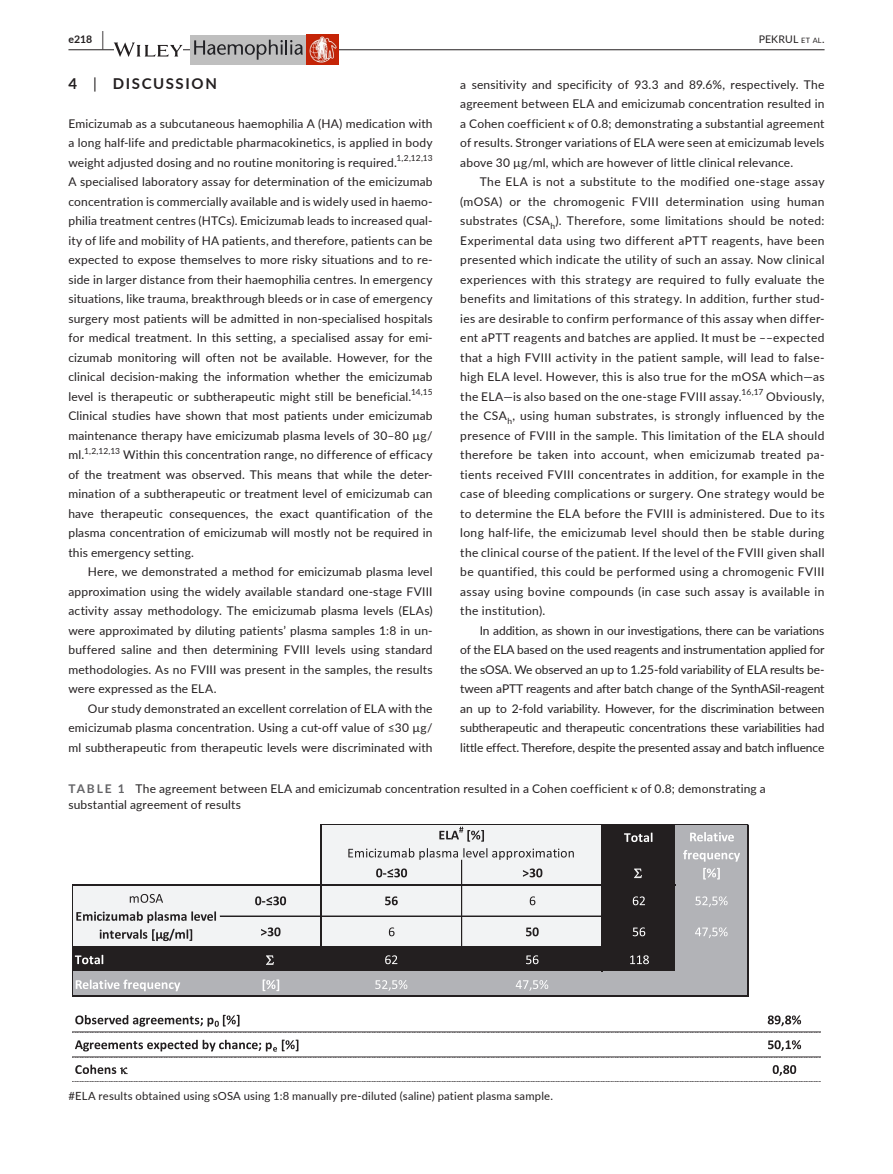
<style>
.page{position:relative;width:893px;height:1174px;background:#fff}
.page>*{position:absolute;margin:0;border:0;box-sizing:border-box;transform-origin:0 0}
.t1{font:700 15px "Lato";letter-spacing:.11em;color:#231f20}
.t2{font:12px/19.5px "Lato";letter-spacing:.015em;color:#231f20;text-align:justify}
.t3{font:11.25px "Lato";letter-spacing:.015em;color:#231f20}
.t4{font:10.5px "Lato";letter-spacing:.01em;color:#231f20}
.t5{font:700 10.5px "Lato";color:#231f20}
.t6{font:8.4px "Lato";letter-spacing:.005em;color:#231f20}
.s1{font-size:19.5px}
.s2{font-size:7.35px}
.s3{font-weight:400}
.s4{font-family:"STIX"}
.s5{font-weight:700;color:#636366}
</style>
<div class="page">
<hr style="left:68px;top:49px;width:756px;height:1px;background:#231f20">
<svg style="left:114px;top:42px;width:69px;height:15px"></svg>
<div style="left:190px;top:35px;width:149px;height:30px;background:#bfbfbf"></div>
<svg style="left:194px;top:40px;width:109px;height:20px"></svg>
<img style="left:306px;top:35px;width:33px;height:30px">
<div style="left:320px;top:824px;width:283px;height:61px;background:#f2f3f4"></div>
<div style="left:602px;top:824px;width:73px;height:61px;background:#231f20"></div>
<div style="left:675px;top:824px;width:73px;height:61px;background:#b2b3b7"></div>
<div style="left:73px;top:884px;width:530px;height:63px;background:#f2f3f4"></div>
<div style="left:602px;top:884px;width:73px;height:63px;background:#231f20"></div>
<div style="left:675px;top:884px;width:73px;height:63px;background:#b2b3b7"></div>
<div style="left:73px;top:946px;width:602px;height:26px;background:#231f20"></div>
<div style="left:675px;top:946px;width:73px;height:26px;background:#b2b3b7"></div>
<div style="left:73px;top:971px;width:675px;height:26px;background:#b2b3b7"></div>
<svg style="left:255px;top:896px;width:31px;height:9px"></svg>
<svg style="left:385px;top:896px;width:13px;height:9px"></svg>
<svg style="left:530px;top:896px;width:5px;height:9px"></svg>
<svg style="left:633px;top:896px;width:12px;height:9px"></svg>
<svg style="left:695px;top:896px;width:33px;height:11px"></svg>
<svg style="left:261px;top:927px;width:20px;height:9px"></svg>
<svg style="left:389px;top:927px;width:6px;height:9px"></svg>
<svg style="left:526px;top:927px;width:13px;height:9px"></svg>
<svg style="left:633px;top:927px;width:12px;height:9px"></svg>
<svg style="left:695px;top:927px;width:33px;height:11px"></svg>
<svg style="left:75px;top:954px;width:28px;height:10px"></svg>
<svg style="left:266px;top:955px;width:8px;height:10px"></svg>
<svg style="left:385px;top:955px;width:12px;height:9px"></svg>
<svg style="left:526px;top:955px;width:12px;height:9px"></svg>
<svg style="left:630px;top:955px;width:19px;height:9px"></svg>
<svg style="left:76px;top:979px;width:104px;height:12px"></svg>
<svg style="left:263px;top:979px;width:16px;height:12px"></svg>
<svg style="left:375px;top:980px;width:32px;height:10px"></svg>
<svg style="left:516px;top:980px;width:32px;height:10px"></svg>
<svg style="left:768px;top:1015px;width:33px;height:11px"></svg>
<svg style="left:768px;top:1040px;width:33px;height:11px"></svg>
<svg style="left:773px;top:1065px;width:23px;height:10px"></svg>
<svg style="left:690px;top:832px;width:44px;height:9px"></svg>
<svg style="left:683px;top:850px;width:57px;height:11px"></svg>
<svg style="left:703px;top:868px;width:17px;height:11px"></svg>
<svg style="left:75px;top:1014px;width:165px;height:12px"></svg>
<svg style="left:75px;top:1039px;width:223px;height:12px"></svg>
<svg style="left:75px;top:1064px;width:53px;height:10px"></svg>
<svg style="left:439px;top:826px;width:45px;height:15px"></svg>
<svg style="left:130px;top:894px;width:33px;height:8px"></svg>
<svg style="left:76px;top:911px;width:140px;height:30px"></svg>
<svg style="left:624px;top:832px;width:28px;height:10px"></svg>
<svg style="left:634px;top:868px;width:8px;height:10px"></svg>
<svg style="left:348px;top:848px;width:226px;height:36px"></svg>
<hr style="left:220px;top:915px;width:100px;height:1px;background:#231f20">
<hr style="left:320px;top:824px;width:1px;height:123px;background:#231f20">
<hr style="left:602px;top:825px;width:1px;height:147px;background:#231f20">
<hr style="left:747px;top:825px;width:1px;height:172px;background:#231f20">
<hr style="left:461px;top:885px;width:1px;height:61px;background:#231f20">
<hr style="left:72px;top:884px;width:1px;height:113px;background:#231f20">
<hr style="left:321px;top:824px;width:427px;height:1px;background:#231f20">
<hr style="left:73px;top:884px;width:602px;height:1px;background:#231f20">
<hr style="left:321px;top:915px;width:281px;height:1px;background:#231f20">
<hr style="left:73px;top:995px;width:675px;height:2px;background:#231f20">
<hr style="left:72px;top:1031px;width:749px;height:1px;background:#bfbfbf">
<hr style="left:72px;top:1056px;width:749px;height:1px;background:#bfbfbf">
<hr style="left:72px;top:1081px;width:749px;height:1px;background:#bfbfbf">
<p class="t5" style="left:68px;top:31px;width:37px">e218 <span class="s1">|</span></p>
<p class="t4" style="left:759px;top:31px;width:67px">PEKRUL <span class="s2">et al</span>.</p>
<p class="t1" style="left:68px;top:72px;width:150px">4 <span class="s3">|</span> DISCUSSION</p>
<p class="t2" style="left:68px;top:113px;width:366px">Emicizumab as a subcutaneous haemophilia A (HA) medication with a long half-life and predictable pharmacokinetics, is applied in body weight adjusted dosing and no routine monitoring is required.</p>
<p class="t2" style="left:460px;top:74px;width:366px">a sensitivity and specificity of 93.3 and 89.6%, respectively. The agreement between ELA and emicizumab concentration resulted in a Cohen coefficient <span class="s4">κ</span> of 0.8; demonstrating a substantial agreement of results. Stronger variations of ELA were seen at emicizumab levels above 30 µg/ml, which are however of little clinical relevance.</p>
<p class="t2" style="left:460px;top:171px;width:366px;text-indent:20px">The ELA is not a substitute to the modified one-stage assay (mOSA) or the chromogenic FVIII determination using human substrates (CSA<sub>h</sub>). Therefore, some limitations should be noted:<br>Experimental data using two different aPTT reagents, have been presented which indicate the utility of such an assay. Now clinical experiences with this strategy are required to fully evaluate the benefits and limitations of this strategy. In addition, further stud&shy;ies are desirable to confirm performance of this assay when differ&shy;ent aPTT reagents and batches are applied. It must be ––expected that a high FVIII activity in the patient sample, will lead to false&shy;high ELA level. However, this is also true for the mOSA which—as the ELA—is also based on the one-stage FVIII assay.</p>
<p class="t6" style="left:397px;top:152px;width:38px">1,2,12,13</p>
<p class="t2" style="left:68px;top:171px;width:366px">A specialised laboratory assay for determination of the emicizumab concentration is commercially available and is widely used in haemo&shy;philia treatment centres (HTCs). Emicizumab leads to increased qual&shy;ity of life and mobility of HA patients, and therefore, patients can be expected to expose themselves to more risky situations and to re&shy;side in larger distance from their haemophilia centres. In emergency situations, like trauma, breakthrough bleeds or in case of emergency surgery most patients will be admitted in non-specialised hospitals for medical treatment. In this setting, a specialised assay for emi&shy;cizumab monitoring will often not be available. However, for the clinical decision-making the information whether the emicizumab level is therapeutic or subtherapeutic might still be beneficial.</p>
<p class="t6" style="left:411px;top:386px;width:23px">14,15</p>
<p class="t2" style="left:68px;top:405px;width:366px">Clinical studies have shown that most patients under emicizumab maintenance therapy have emicizumab plasma levels of 30–80 µg/ ml.</p>
<p class="t6" style="left:742px;top:386px;width:23px">16,17</p>
<p class="t2" style="left:460px;top:386px;width:366px;text-indent:306px">Obviously, the CSA<sub>h</sub>, using human substrates, is strongly influenced by the presence of FVIII in the sample. This limitation of the ELA should therefore be taken into account, when emicizumab treated pa&shy;tients received FVIII concentrates in addition, for example in the case of bleeding complications or surgery. One strategy would be to determine the ELA before the FVIII is administered. Due to its long half-life, the emicizumab level should then be stable during the clinical course of the patient. If the level of the FVIII given shall be quantified, this could be performed using a chromogenic FVIII assay using bovine compounds (in case such assay is available in the institution).</p>
<p class="t2" style="left:460px;top:620px;width:366px;text-indent:20px">In addition, as shown in our investigations, there can be variations of the ELA based on the used reagents and instrumentation applied for the sOSA. We observed an up to 1.25-fold variability of ELA results be&shy;tween aPTT reagents and after batch change of the SynthASil-reagent an up to 2-fold variability. However, for the discrimination between subtherapeutic and therapeutic concentrations these variabilities had little effect. Therefore, despite the presented assay and batch influence</p>
<p class="t2" style="left:68px;top:780px;width:699px;line-height:16.5px"><span class="s5">TABLE 1</span> The agreement between ELA and emicizumab concentration resulted in a Cohen coefficient <span class="s4">κ</span> of 0.8; demonstrating a substantial agreement of results</p>
<p class="t6" style="left:84px;top:445px;width:38px">1,2,12,13</p>
<p class="t2" style="left:68px;top:444px;width:366px;text-indent:55px">Within this concentration range, no difference of efficacy of the treatment was observed. This means that while the deter&shy;mination of a subtherapeutic or treatment level of emicizumab can have therapeutic consequences, the exact quantification of the plasma concentration of emicizumab will mostly not be required in this emergency setting.</p>
<p class="t2" style="left:68px;top:561px;width:366px;text-indent:20px">Here, we demonstrated a method for emicizumab plasma level approximation using the widely available standard one-stage FVIII activity assay methodology. The emicizumab plasma levels (ELAs) were approximated by diluting patients’ plasma samples 1:8 in un&shy;buffered saline and then determining FVIII levels using standard methodologies. As no FVIII was present in the samples, the results were expressed as the ELA.</p>
<p class="t2" style="left:68px;top:698px;width:366px;text-indent:20px">Our study demonstrated an excellent correlation of ELA with the emicizumab plasma concentration. Using a cut-off value of ≤30 µg/ ml subtherapeutic from therapeutic levels were discriminated with</p>
<p class="t3" style="left:68px;top:1087px;width:486px">#ELA results obtained using sOSA using 1:8 manually pre-diluted (saline) patient plasma sample.</p>
</div>
